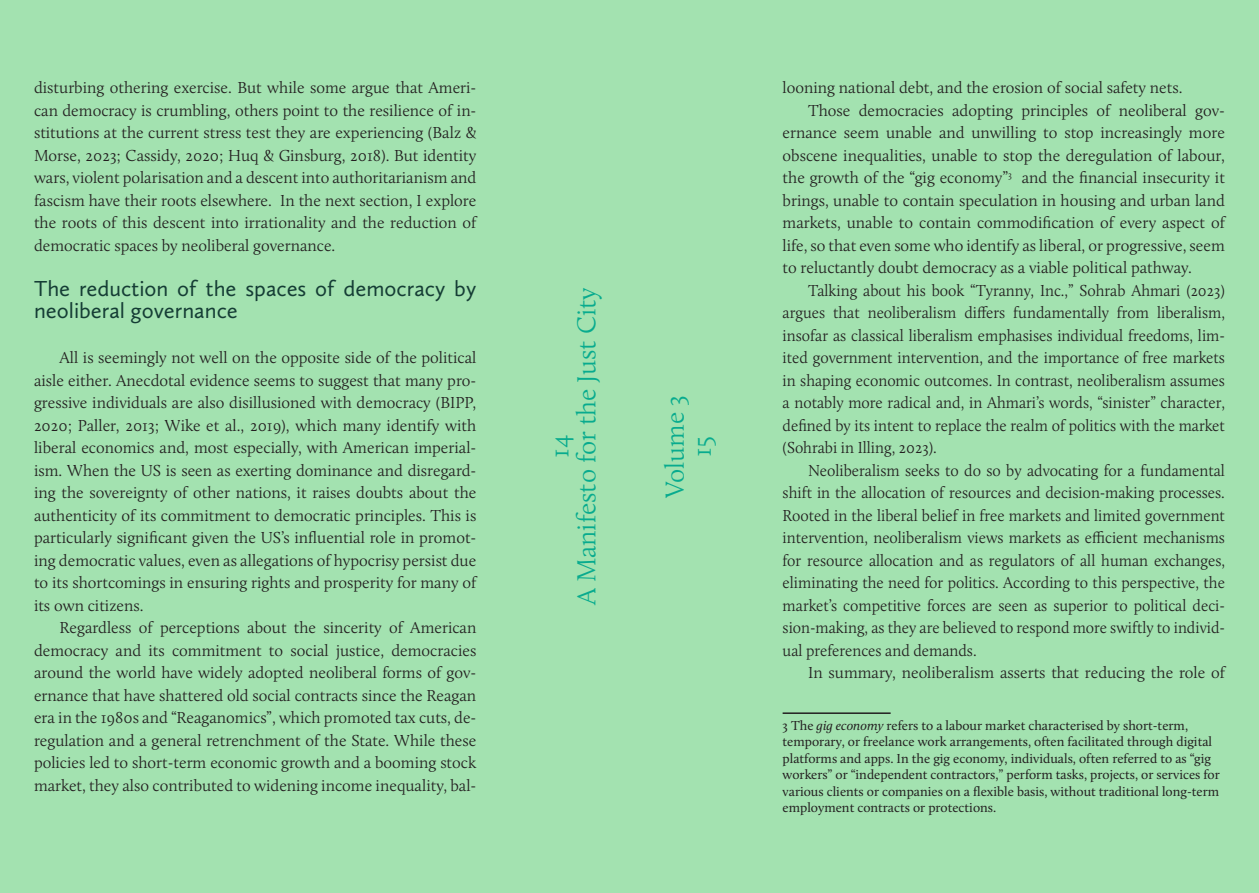
<style>
.page{position:relative;width:1259px;height:893px;background:#a3e2b0}
.page>*{position:absolute;margin:0;border:0;box-sizing:border-box;transform-origin:0 0}
.t1{font:300 27px/27px "Calluna";color:#08ab8e;text-align:center}
.Body{font:22.5px/22.5px "Calluna Sans";color:#153d35}
.Body-2{font:300 16.5px/22.5px "Calluna";color:#231f20;text-align:justify}
.Body-3{font:300 16.5px/22.5px "Calluna";color:#231f20;text-align:justify;scale:.96 1}
.t2{font:13.5px/16.5px "Calluna";color:#231f20}
.s1{font-style:italic}
</style>
<div class="page">
<hr style="left:782px;top:712px;width:108px;height:2px;background:#231f20">
<p class="Body-2" style="left:34px;top:76px;width:444px">disturbing othering exercise. But while some argue that Ameri&shy;can democracy is crumbling, others point to the resilience of in&shy;stitutions at the current stress test they are experiencing (Balz &amp; Morse, 2023; Cassidy, 2020; Huq &amp; Ginsburg, 2018). But identity wars, violent polarisation and a descent into authoritarianism and fascism have their roots elsewhere. In the next section, I explore the roots of this descent into irrationality and the reduction of democratic spaces by neoliberal governance.</p>
<p class="Body" style="left:34px;top:277px;width:444px">The reduction of the spaces of democracy by neoliberal governance</p>
<p class="Body-2" style="left:34px;top:346px;width:444px;text-indent:26px">All is seemingly not well on the opposite side of the political aisle either. Anecdotal evidence seems to suggest that many pro&shy;gressive individuals are also disillusioned with democracy (BIPP, 2020; Paller, 2013; Wike et al., 2019), which many identify with liberal economics and, most especially, with American imperial&shy;ism. When the US is seen as exerting dominance and disregard&shy;ing the sovereignty of other nations, it raises doubts about the authenticity of its commitment to democratic principles. This is particularly significant given the US’s influential role in promot&shy;ing democratic values, even as allegations of hypocrisy persist due to its shortcomings in ensuring rights and prosperity for many of its own citizens.</p>
<p class="Body-2" style="left:34px;top:616px;width:444px;text-indent:26px">Regardless of perceptions about the sincerity of American democracy and its commitment to social justice, democracies around the world have widely adopted neoliberal forms of gov&shy;ernance that have shattered old social contracts since the Reagan era in the 1980s and “Reaganomics”, which promoted tax cuts, de&shy;regulation and a general retrenchment of the State. While these policies led to short-term economic growth and a booming stock market, they also contributed to widening income inequality, bal-</p>
<h1 class="t1" style="left:546px;top:605px;width:319px;rotate:-90deg">14<br>A Manifesto for the Just City</h1>
<h1 class="t1" style="left:661px;top:498px;width:104px;rotate:-90deg">Volume 3<br>15</h1>
<p class="Body-2" style="left:782px;top:76px;width:401px">looning national debt, and the erosion of social safety nets.</p>
<p class="Body-2" style="left:782px;top:99px;width:444px;text-indent:26px">Those democracies adopting principles of neoliberal gov&shy;ernance seem unable and unwilling to stop increasingly more obscene inequalities, unable to stop the deregulation of labour, the growth of the “gig economy”<sup>3</sup> and the financial insecurity it brings, unable to contain speculation in housing and urban land markets, unable to contain commodification of every aspect of life, so that even some who identify as liberal, or progressive, seem to reluctantly doubt democracy as a viable political pathway.</p>
<p class="Body-3" style="left:782px;top:279px;width:462px;text-indent:26px">Talking about his book “Tyranny, Inc.,” Sohrab Ahmari (2023) argues that neoliberalism differs fundamentally from liberalism, insofar as classical liberalism emphasises individual freedoms, lim&shy;ited government intervention, and the importance of free markets in shaping economic outcomes. In contrast, neoliberalism assumes a notably more radical and, in Ahmari’s words, “sinister” character, defined by its intent to replace the realm of politics with the market (Sohrabi in Illing, 2023).</p>
<p class="Body-3" style="left:782px;top:459px;width:462px;text-indent:26px">Neoliberalism seeks to do so by advocating for a fundamental shift in the allocation of resources and decision-making processes.<br>Rooted in the liberal belief in free markets and limited government intervention, neoliberalism views markets as efficient mechanisms for resource allocation and as regulators of all human exchanges, eliminating the need for politics. According to this perspective, the market’s competitive forces are seen as superior to political deci&shy;sion-making, as they are believed to respond more swiftly to individ&shy;ual preferences and demands.</p>
<p class="Body-2" style="left:808px;top:661px;width:418px">In summary, neoliberalism asserts that reducing the role of</p>
<p class="t2" style="left:782px;top:717px;width:439px">3 The <span class="s1">gig economy</span> refers to a labour market characterised by short-term, temporary, or freelance work arrangements, often facilitated through digital platforms and apps. In the gig economy, individuals, often referred to as “gig workers” or “independent contractors,” perform tasks, projects, or services for various clients or companies on a flexible basis, without traditional long-term employment contracts or protections.</p>
</div>
